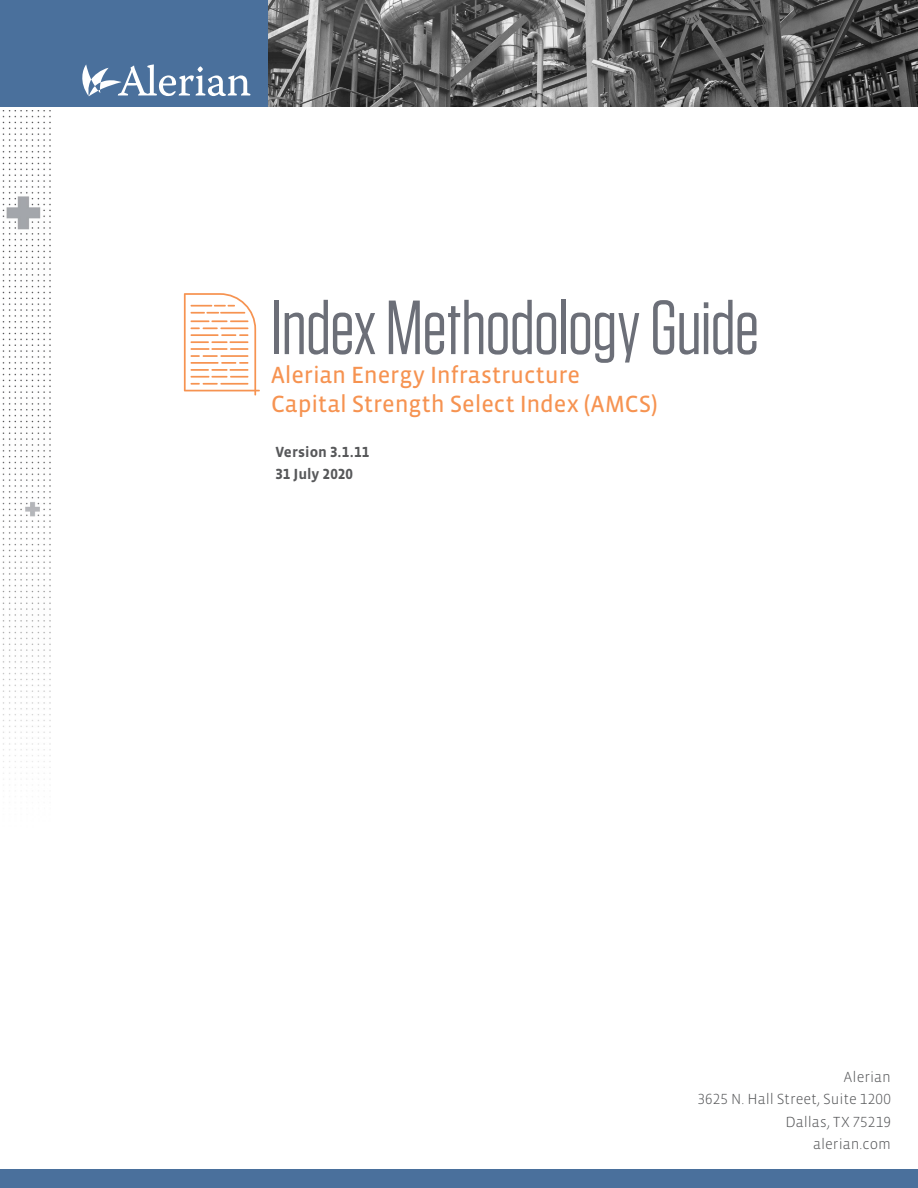
<style>
.page{position:relative;width:918px;height:1188px;background:#fff}
.page>*{position:absolute;margin:0;border:0;box-sizing:border-box;transform-origin:0 0}
.t1{font:76.5px "Tungsten";letter-spacing:-.015em;color:#6c6f78}
.t2{font:24px "Vista Sans OT";letter-spacing:-.005em;color:#f69351}
.t3{font:300 15px "Vista Sans OT";letter-spacing:.005em;color:#57585a}
.t4{font:700 15px "Vista Sans OT";letter-spacing:.005em;color:#57585a}
</style>
<div class="page">
<div style="left:0;top:1169px;width:918px;height:19px;background:#4a709c"></div>
<img style="left:268px;top:0;width:650px;height:107px">
<div style="left:0;top:0;width:268px;height:107px;background:#4a709c"></div>
<svg style="left:82px;top:64px;width:169px;height:32px"></svg>
<img style="left:2px;top:111px;width:49px;height:669px">
<svg style="left:184px;top:293px;width:76px;height:103px"></svg>
<p class="t1" style="left:271px;top:288px;width:490px">Index Methodology Guide</p>
<p class="t2" style="left:271px;top:363px;width:311px">Alerian Energy Infrastructure</p>
<p class="t2" style="left:271px;top:391px;width:388px">Capital Strength Select Index (AMCS)</p>
<p class="t4" style="left:275px;top:444px;width:95px">Version 3.1.11</p>
<p class="t4" style="left:275px;top:466px;width:79px">31 July 2020</p>
<p class="t3" style="left:844px;top:1069px;width:49px">Alerian</p>
<p class="t3" style="left:698px;top:1092px;width:195px">3625 N. Hall Street, Suite 1200</p>
<p class="t3" style="left:785px;top:1114px;width:107px">Dallas, TX 75219</p>
<p class="t3" style="left:813px;top:1137px;width:79px">alerian.com</p>
</div>
